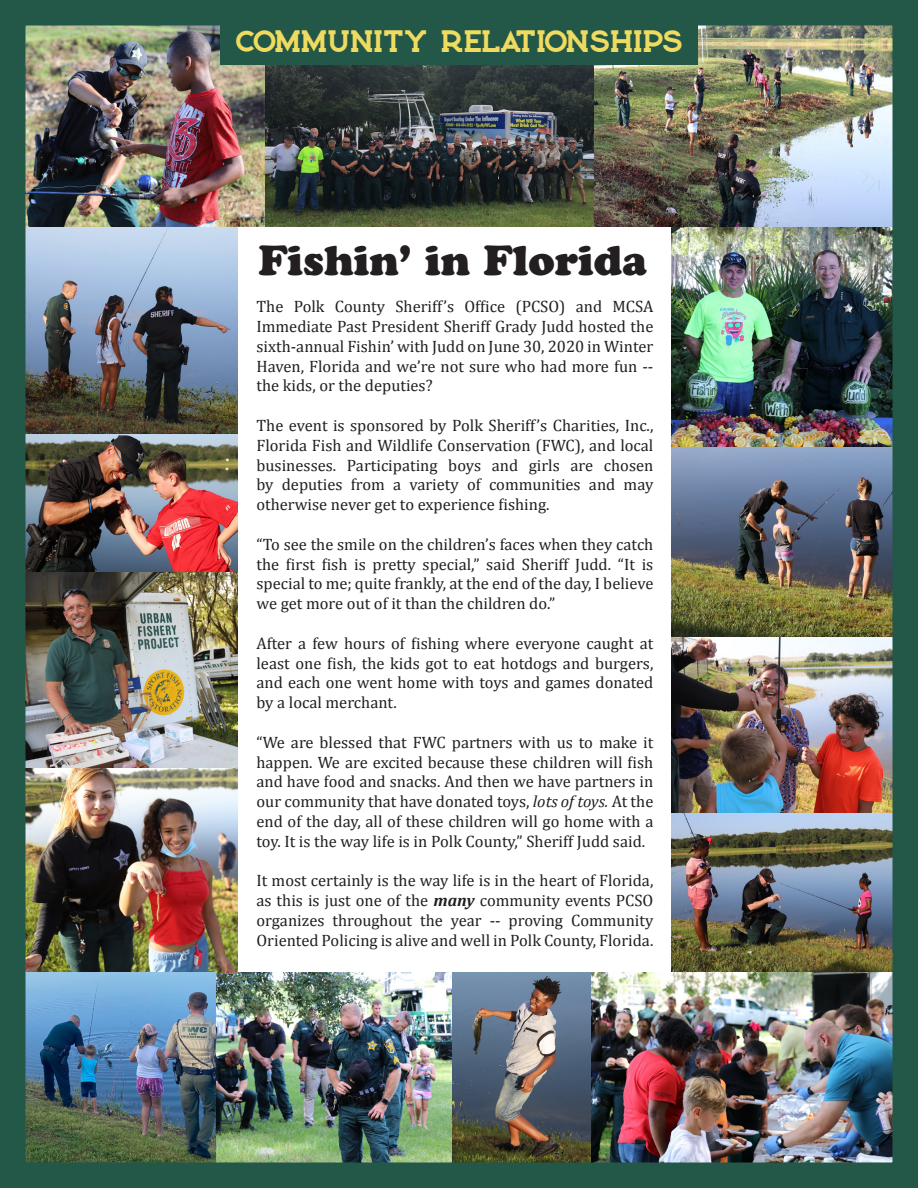
<style>
.page{position:relative;width:918px;height:1188px;background:#fff}
.page>*{position:absolute;margin:0;border:0;box-sizing:border-box;transform-origin:0 0}
.t1{font:41.85px "Bionic";letter-spacing:.02em;color:#efdb60}
.t2{font:41.7px "Cooper Black Std";color:#231f20}
.t3{font:16.5px/19.8px "Cambria";color:#231f20;text-align:justify}
.s1{font-style:italic}
.s2{font-weight:700;font-style:italic}
</style>
<div class="page">
<img style="left:27px;top:434px;width:211px;height:138px">
<img style="left:216px;top:972px;width:376px;height:189px">
<img style="left:672px;top:812px;width:219px;height:160px">
<img style="left:672px;top:447px;width:219px;height:190px">
<img style="left:27px;top:227px;width:211px;height:207px">
<img style="left:672px;top:227px;width:219px;height:220px">
<img style="left:27px;top:572px;width:211px;height:197px">
<img style="left:594px;top:27px;width:297px;height:200px">
<img style="left:27px;top:27px;width:239px;height:200px">
<img style="left:266px;top:65px;width:328px;height:162px">
<img style="left:27px;top:769px;width:211px;height:204px">
<img style="left:672px;top:637px;width:219px;height:175px">
<img style="left:592px;top:972px;width:299px;height:189px">
<img style="left:27px;top:972px;width:189px;height:189px">
<div style="left:0;top:0;width:918px;height:1188px;border:26px solid #235747"></div>
<div style="left:220px;top:0;width:478px;height:65px;background:#235747"></div>
<p class="t1" style="left:235px;top:21px;width:449px">Community relationships</p>
<p class="t2" style="left:259px;top:235px;width:390px">Fishin’ in Florida</p>
<p class="t3" style="left:256px;top:297px;width:398px">The Polk County Sheriff’s Office (PCSO) and MCSA Immediate Past President Sheriff Grady Judd hosted the sixth-annual Fishin’ with Judd on June 30, 2020 in Winter Haven, Florida and we’re not sure who had more fun -- the kids, or the deputies?</p>
<p class="t3" style="left:256px;top:415px;width:398px">The event is sponsored by Polk Sheriff’s Charities, Inc., Florida Fish and Wildlife Conservation (FWC), and local businesses. Participating boys and girls are chosen by deputies from a variety of communities and may otherwise never get to experience fishing.</p>
<p class="t3" style="left:256px;top:534px;width:398px">“To see the smile on the children’s faces when they catch the first fish is pretty special,” said Sheriff Judd. “It is special to me; quite frankly, at the end of the day, I believe we get more out of it than the children do.”</p>
<p class="t3" style="left:256px;top:633px;width:398px">After a few hours of fishing where everyone caught at least one fish, the kids got to eat hotdogs and burgers, and each one went home with toys and games donated by a local merchant.</p>
<p class="t3" style="left:256px;top:732px;width:398px">“We are blessed that FWC partners with us to make it happen. We are excited because these children will fish and have food and snacks. And then we have partners in our community that have donated toys, <span class="s1">lots of toys.</span> At the end of the day, all of these children will go home with a toy. It is the way life is in Polk County,” Sheriff Judd said.</p>
<p class="t3" style="left:256px;top:871px;width:398px">It most certainly is the way life is in the heart of Florida, as this is just one of the <span class="s2">many</span> community events PCSO organizes throughout the year -- proving Community Oriented Policing is alive and well in Polk County, Florida.</p>
</div>
